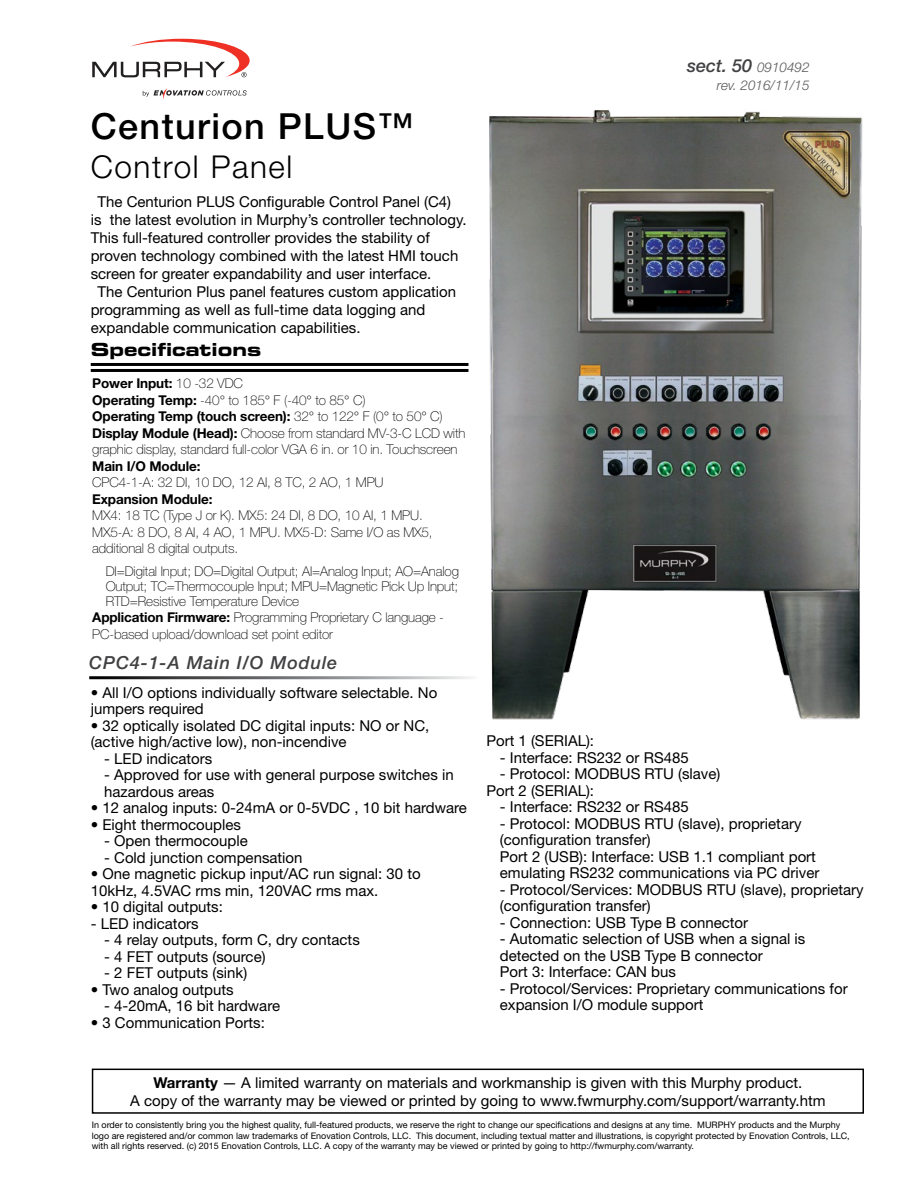
<style>
.page{position:relative;width:918px;height:1188px;background:#fff}
.page>*{position:absolute;margin:0;border:0;box-sizing:border-box;transform-origin:0 0}
.t1{font:500 36px "Helvetica Neue LT Std";letter-spacing:.04em;color:#000}
.t2{font:300 31.5px "Helvetica Neue LT Std";letter-spacing:.05em;color:#000}
.t3{font:italic 500 18px "Helvetica Neue LT Std";letter-spacing:.05em;color:#414042}
.t4{font:18px "Eurostile LT Std Bold Ex 2";color:#000}
.t5{font:15px/16.5px "Helvetica Neue LT Std";color:#000}
.t6{font:100 13.5px/16.5px "Helvetica Neue LT Std";letter-spacing:-.01em;color:#000}
.t7{font:700 13.5px "Helvetica Neue LT Std";letter-spacing:-.01em;color:#000}
.t8{font:italic 300 13.5px "Helvetica Neue LT Std";color:#58595b}
.t9{font:9px/10.5px "Helvetica Neue LT Std";color:#000}
.s1{font-weight:700}
.s2{font-weight:300;font-size:13.5px;color:#58595b}
</style>
<div class="page">
<svg style="left:92px;top:39px;width:158px;height:38px"></svg>
<svg style="left:143px;top:88px;width:104px;height:11px"></svg>
<img style="left:489px;top:110px;width:374px;height:610px">
<hr style="left:91px;top:363px;width:377px;height:3px;background:#000">
<hr style="left:91px;top:369px;width:377px;height:3px;background:#000">
<div style="left:92px;top:1069px;width:772px;height:45px;border:2px solid #000"></div>
<h1 class="t1" style="left:91px;top:105px;width:324px">Centurion PLUS™</h1>
<h2 class="t2" style="left:91px;top:148px;width:203px">Control Panel</h2>
<p class="t5" style="left:98px;top:193px;width:355px">The Centurion PLUS Configurable Control Panel (C4)</p>
<p class="t5" style="left:91px;top:211px;width:377px">is the latest evolution in Murphy’s controller technology.</p>
<p class="t5" style="left:91px;top:229px;width:341px">This full-featured controller provides the stability of</p>
<p class="t5" style="left:91px;top:247px;width:369px">proven technology combined with the latest HMI touch</p>
<p class="t5" style="left:91px;top:265px;width:342px">screen for greater expandability and user interface.</p>
<p class="t5" style="left:98px;top:283px;width:360px">The Centurion Plus panel features custom application</p>
<p class="t5" style="left:91px;top:301px;width:336px">programming as well as full-time data logging and</p>
<p class="t5" style="left:91px;top:319px;width:271px">expandable communication capabilities.</p>
<p class="t4" style="left:91px;top:337px;width:172px">Specifications</p>
<p class="t6" style="left:92px;top:375px;width:375px"><span class="s1">Power Input:</span> 10 -32 VDC<br><span class="s1">Operating Temp:</span> -40° to 185° F (-40° to 85° C)<br><span class="s1">Operating Temp (touch screen):</span> 32° to 122° F (0° to 50° C)<br><span class="s1">Display Module (Head):</span> Choose from standard MV-3-C LCD with graphic display, standard full-color VGA 6 in. or 10 in. Touchscreen</p>
<p class="t7" style="left:92px;top:458px;width:110px">Main I/O Module:</p>
<p class="t6" style="left:92px;top:474px;width:293px">CPC4-1-A: 32 DI, 10 DO, 12 AI, 8 TC, 2 AO, 1 MPU</p>
<p class="t7" style="left:92px;top:491px;width:122px">Expansion Module:</p>
<p class="t6" style="left:92px;top:507px;width:342px">MX4: 18 TC (Type J or K). MX5: 24 DI, 8 DO, 10 AI, 1 MPU.<br>MX5-A: 8 DO, 8 AI, 4 AO, 1 MPU. MX5-D: Same I/O as MX5, additional 8 digital outputs.</p>
<p class="t6" style="left:106px;top:564px;width:355px;line-height:15px;text-align:justify">DI=Digital Input; DO=Digital Output; AI=Analog Input; AO=Analog Output; TC=Thermocouple Input; MPU=Magnetic Pick Up Input; RTD=Resistive Temperature Device</p>
<p class="t6" style="left:92px;top:609px;width:353px"><span class="s1">Application Firmware:</span> Programming Proprietary C language -<br>PC-based upload/download set point editor</p>
<p class="t3" style="left:89px;top:652px;width:250px">CPC4-1-A Main I/O Module</p>
<p class="t5" style="left:91px;top:684px;width:348px">• All I/O options individually software selectable. No jumpers required</p>
<p class="t5" style="left:91px;top:717px;width:340px">• 32 optically isolated DC digital inputs: NO or NC, (active high/active low), non-incendive</p>
<p class="t5" style="left:104px;top:750px;width:110px">- LED indicators</p>
<p class="t5" style="left:104px;top:766px;width:351px">- Approved for use with general purpose switches in hazardous areas</p>
<p class="t5" style="left:91px;top:799px;width:378px">• 12 analog inputs: 0-24mA or 0-5VDC , 10 bit hardware</p>
<p class="t5" style="left:91px;top:816px;width:152px">• Eight thermocouples</p>
<p class="t5" style="left:104px;top:832px;width:145px">- Open thermocouple</p>
<p class="t5" style="left:104px;top:849px;width:200px">- Cold junction compensation</p>
<p class="t5" style="left:91px;top:865px;width:332px">• One magnetic pickup input/AC run signal: 30 to<br>10kHz, 4.5VAC rms min, 120VAC rms max.</p>
<p class="t5" style="left:91px;top:898px;width:134px">• 10 digital outputs:</p>
<p class="t5" style="left:91px;top:915px;width:110px">- LED indicators</p>
<p class="t5" style="left:104px;top:931px;width:257px">- 4 relay outputs, form C, dry contacts</p>
<p class="t5" style="left:104px;top:948px;width:163px">- 4 FET outputs (source)</p>
<p class="t5" style="left:104px;top:964px;width:145px">- 2 FET outputs (sink)</p>
<p class="t5" style="left:91px;top:981px;width:145px">• Two analog outputs</p>
<p class="t5" style="left:104px;top:997px;width:177px">- 4-20mA, 16 bit hardware</p>
<p class="t5" style="left:91px;top:1014px;width:176px">• 3 Communication Ports:</p>
<p class="t3" style="left:687px;top:55px;width:124px">sect. 50 <span class="s2">0910492</span></p>
<p class="t8" style="left:717px;top:77px;width:94px">rev. 2016/11/15</p>
<p class="t5" style="left:486px;top:733px;width:109px">Port 1 (SERIAL):</p>
<p class="t5" style="left:500px;top:749px;width:190px">- Interface: RS232 or RS485</p>
<p class="t5" style="left:486px;top:766px;width:236px;text-indent:13px">- Protocol: MODBUS RTU (slave)<br>Port 2 (SERIAL):</p>
<p class="t5" style="left:500px;top:799px;width:190px">- Interface: RS232 or RS485</p>
<p class="t5" style="left:500px;top:815px;width:321px">- Protocol: MODBUS RTU (slave), proprietary (configuration transfer)<br>Port 2 (USB): Interface: USB 1.1 compliant port emulating RS232 communications via PC driver</p>
<p class="t5" style="left:500px;top:881px;width:365px">- Protocol/Services: MODBUS RTU (slave), proprietary (configuration transfer)</p>
<p class="t5" style="left:500px;top:914px;width:250px">- Connection: USB Type B connector</p>
<p class="t5" style="left:500px;top:931px;width:307px">- Automatic selection of USB when a signal is detected on the USB Type B connector<br>Port 3: Interface: CAN bus</p>
<p class="t5" style="left:500px;top:980px;width:349px">- Protocol/Services: Proprietary communications for expansion I/O module support</p>
<p class="t5" style="left:130px;top:1073px;width:697px;line-height:18px;text-align:center"><span class="s1">Warranty</span> — A limited warranty on materials and workmanship is given with this Murphy product.<br>A copy of the warranty may be viewed or printed by going to www.fwmurphy.com/support/warranty.htm</p>
<p class="t9" style="left:92px;top:1120px;width:759px">In order to consistently bring you the highest quality, full-featured products, we reserve the right to change our specifications and designs at any time. MURPHY products and the Murphy logo are registered and/or common law trademarks of Enovation Controls, LLC. This document, including textual matter and illustrations, is copyright protected by Enovation Controls, LLC, with all rights reserved. (c) 2015 Enovation Controls, LLC. A copy of the warranty may be viewed or printed by going to http://fwmurphy.com/warranty.</p>
</div>
